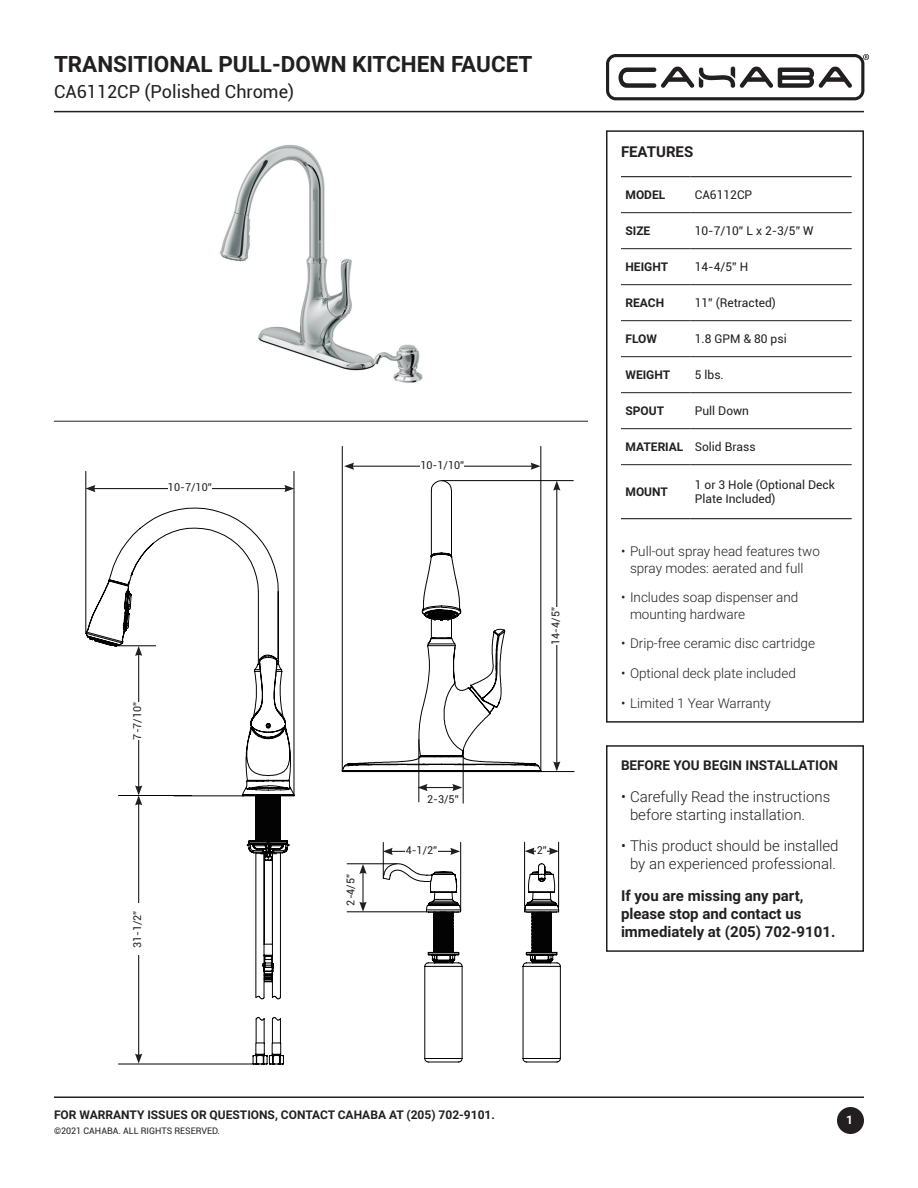
<style>
.page{position:relative;width:918px;height:1188px;background:#fff}
.page>*{position:absolute;margin:0;border:0;box-sizing:border-box;transform-origin:0 0}
.t1{font:700 22.5px "Roboto";color:#231f20}
.t2{font:18px "Roboto";color:#231f20}
.t3{font:300 15px/18px "Roboto";color:#231f20}
.t4{font:700 15px/18px "Roboto";color:#231f20}
.t5{font:300 13.5px/16.2px "Roboto";color:#231f20;text-align:center}
.t6{font:700 13.5px "Roboto";color:#231f20}
.t7{font:12px/14.4px "Roboto";color:#231f20}
.t8{font:700 12px "Roboto";color:#231f20}
.t9{font:700 12px "Roboto";color:#fff}
.t10{font:10.8px "Roboto";color:#231f20}
.t11{font:9px "Roboto";color:#231f20}
.s1{font-weight:700}
</style>
<div class="page">
<svg style="left:606px;top:54px;width:263px;height:46px"></svg>
<hr style="left:54px;top:111px;width:810px;height:1px;background:#231f20">
<hr style="left:54px;top:1096px;width:810px;height:2px;background:#231f20">
<div style="left:837px;top:1107px;width:27px;height:27px;background:#231f20;border-radius:50%"></div>
<div style="left:606px;top:745px;width:258px;height:207px;border:2px solid #231f20"></div>
<img style="left:219px;top:145px;width:204px;height:238px">
<hr style="left:621px;top:212px;width:69px;height:1px;background:#231f20">
<hr style="left:690px;top:212px;width:162px;height:1px;background:#231f20">
<hr style="left:621px;top:248px;width:69px;height:1px;background:#231f20">
<hr style="left:690px;top:248px;width:162px;height:1px;background:#231f20">
<hr style="left:621px;top:284px;width:69px;height:1px;background:#231f20">
<hr style="left:690px;top:284px;width:162px;height:1px;background:#231f20">
<hr style="left:621px;top:320px;width:69px;height:1px;background:#231f20">
<hr style="left:690px;top:320px;width:162px;height:1px;background:#231f20">
<hr style="left:621px;top:356px;width:69px;height:1px;background:#231f20">
<hr style="left:690px;top:356px;width:162px;height:1px;background:#231f20">
<hr style="left:621px;top:392px;width:69px;height:1px;background:#231f20">
<hr style="left:690px;top:392px;width:162px;height:1px;background:#231f20">
<hr style="left:621px;top:428px;width:69px;height:1px;background:#231f20">
<hr style="left:690px;top:428px;width:162px;height:1px;background:#231f20">
<hr style="left:621px;top:464px;width:69px;height:1px;background:#231f20">
<hr style="left:690px;top:464px;width:162px;height:1px;background:#231f20">
<hr style="left:621px;top:176px;width:69px;height:1px;background:#231f20">
<hr style="left:690px;top:176px;width:162px;height:1px;background:#231f20">
<hr style="left:621px;top:518px;width:69px;height:1px;background:#231f20">
<hr style="left:690px;top:518px;width:162px;height:1px;background:#231f20">
<div style="left:606px;top:130px;width:258px;height:593px;border:2px solid #231f20"></div>
<hr style="left:54px;top:421px;width:534px;height:1px;background:#231f20">
<hr style="left:352px;top:466px;width:181px;height:1px;background:#231f20">
<svg style="left:531px;top:463px;width:10px;height:7px"></svg>
<svg style="left:344px;top:463px;width:10px;height:7px"></svg>
<div style="left:420px;top:461px;width:44px;height:8px;background:#fff"></div>
<hr style="left:556px;top:488px;width:1px;height:276px;background:#231f20">
<svg style="left:553px;top:481px;width:7px;height:10px"></svg>
<svg style="left:553px;top:761px;width:7px;height:10px"></svg>
<div style="left:551px;top:607px;width:8px;height:38px;background:#fff"></div>
<hr style="left:425px;top:787px;width:30px;height:1px;background:#231f20">
<svg style="left:452px;top:784px;width:10px;height:7px"></svg>
<svg style="left:418px;top:784px;width:10px;height:7px"></svg>
<hr style="left:93px;top:488px;width:194px;height:1px;background:#231f20">
<svg style="left:284px;top:485px;width:10px;height:7px"></svg>
<svg style="left:86px;top:485px;width:10px;height:7px"></svg>
<div style="left:168px;top:483px;width:44px;height:8px;background:#fff"></div>
<svg style="left:108px;top:507px;width:170px;height:73px"></svg>
<svg style="left:85px;top:580px;width:210px;height:485px"></svg>
<hr style="left:294px;top:471px;width:1px;height:324px;background:#030303">
<hr style="left:85px;top:471px;width:1px;height:161px;background:#030303">
<hr style="left:117px;top:645px;width:39px;height:1px;background:#030303">
<hr style="left:174px;top:796px;width:70px;height:1px;background:#030303">
<hr style="left:118px;top:1064px;width:141px;height:1px;background:#030303">
<hr style="left:118px;top:795px;width:74px;height:1px;background:#030303">
<svg style="left:342px;top:480px;width:199px;height:292px"></svg>
<hr style="left:541px;top:446px;width:1px;height:325px;background:#030303">
<hr style="left:342px;top:446px;width:1px;height:325px;background:#030303">
<hr style="left:537px;top:771px;width:37px;height:1px;background:#030303">
<hr style="left:442px;top:480px;width:131px;height:1px;background:#030303">
<hr style="left:419px;top:740px;width:1px;height:62px;background:#040503">
<hr style="left:463px;top:752px;width:1px;height:51px;background:#040503">
<hr style="left:390px;top:851px;width:63px;height:1px;background:#231f20">
<svg style="left:450px;top:848px;width:10px;height:7px"></svg>
<svg style="left:384px;top:848px;width:9px;height:7px"></svg>
<div style="left:405px;top:846px;width:33px;height:9px;background:#fff"></div>
<svg style="left:525px;top:848px;width:33px;height:7px"></svg>
<div style="left:537px;top:846px;width:10px;height:8px;background:#fff"></div>
<svg style="left:346px;top:863px;width:117px;height:200px"></svg>
<hr style="left:460px;top:842px;width:1px;height:69px;background:#030303">
<hr style="left:383px;top:842px;width:1px;height:36px;background:#030303">
<svg style="left:522px;top:863px;width:39px;height:200px"></svg>
<hr style="left:558px;top:842px;width:1px;height:64px;background:#030303">
<hr style="left:524px;top:842px;width:1px;height:64px;background:#030303">
<h1 class="t1" style="left:54px;top:48px;width:480px">TRANSITIONAL PULL-DOWN KITCHEN FAUCET</h1>
<h2 class="t2" style="left:54px;top:79px;width:242px">CA6112CP (Polished Chrome)</h2>
<p class="t10" style="left:168px;top:480px;width:45px">10-7/10”</p>
<p class="t10" style="left:130px;top:740px;width:39px;rotate:-90deg">7-7/10”</p>
<p class="t10" style="left:130px;top:948px;width:39px;rotate:-90deg">31-1/2”</p>
<p class="t10" style="left:420px;top:457px;width:45px">10-1/10”</p>
<p class="t10" style="left:343px;top:906px;width:33px;rotate:-90deg">2-4/5”</p>
<p class="t10" style="left:427px;top:792px;width:33px">2-3/5”</p>
<p class="t10" style="left:406px;top:843px;width:33px">4-1/2”</p>
<p class="t10" style="left:548px;top:645px;width:39px;rotate:-90deg">14-4/5”</p>
<p class="t10" style="left:537px;top:843px;width:12px">2”</p>
<p class="t4" style="left:621px;top:142px;width:74px">FEATURES</p>
<p class="t8" style="left:626px;top:187px;width:41px">MODEL</p>
<p class="t7" style="left:695px;top:187px;width:59px">CA6112CP</p>
<p class="t8" style="left:626px;top:223px;width:26px">SIZE</p>
<p class="t7" style="left:695px;top:223px;width:120px">10-7/10” L x 2-3/5” W</p>
<p class="t8" style="left:626px;top:259px;width:44px">HEIGHT</p>
<p class="t7" style="left:695px;top:259px;width:55px">14-4/5” H</p>
<p class="t8" style="left:626px;top:295px;width:40px">REACH</p>
<p class="t7" style="left:695px;top:295px;width:83px">11” (Retracted)</p>
<p class="t8" style="left:626px;top:331px;width:33px">FLOW</p>
<p class="t7" style="left:695px;top:331px;width:93px">1.8 GPM &amp; 80 psi</p>
<p class="t8" style="left:626px;top:367px;width:46px">WEIGHT</p>
<p class="t7" style="left:695px;top:367px;width:31px">5 lbs.</p>
<p class="t8" style="left:626px;top:403px;width:40px">SPOUT</p>
<p class="t7" style="left:695px;top:403px;width:56px">Pull Down</p>
<p class="t7" style="left:626px;top:439px;width:132px"><span class="s1">MATERIAL</span> Solid Brass</p>
<p class="t8" style="left:626px;top:484px;width:44px">MOUNT</p>
<p class="t7" style="left:695px;top:477px;width:142px">1 or 3 Hole (Optional Deck<br>Plate Included)</p>
<p class="t5" style="left:621px;top:543px;width:200px">• Pull-out spray head features two spray modes: aerated and full</p>
<p class="t5" style="left:630px;top:589px;width:170px;text-align:left;text-indent:-9px">• Includes soap dispenser and mounting hardware</p>
<p class="t5" style="left:621px;top:635px;width:196px">• Drip-free ceramic disc cartridge</p>
<p class="t5" style="left:621px;top:665px;width:176px">• Optional deck plate included</p>
<p class="t5" style="left:621px;top:694px;width:152px">• Limited 1 Year Warranty</p>
<p class="t6" style="left:621px;top:756px;width:219px">BEFORE YOU BEGIN INSTALLATION</p>
<p class="t3" style="left:630px;top:787px;width:202px;text-indent:-9px">• Carefully Read the instructions before starting installation.</p>
<p class="t3" style="left:621px;top:836px;width:219px;text-align:center">• This product should be installed by an experienced professional.</p>
<p class="t4" style="left:621px;top:886px;width:216px">If you are missing any part, please stop and contact us immediately at (205) 702-9101.</p>
<p class="t8" style="left:54px;top:1106px;width:442px">FOR WARRANTY ISSUES OR QUESTIONS, CONTACT CAHABA AT (205) 702-9101.</p>
<p class="t11" style="left:54px;top:1124px;width:168px">©2021 CAHABA. ALL RIGHTS RESERVED.</p>
<p class="t9" style="left:846px;top:1111px;width:8px">1</p>
</div>
